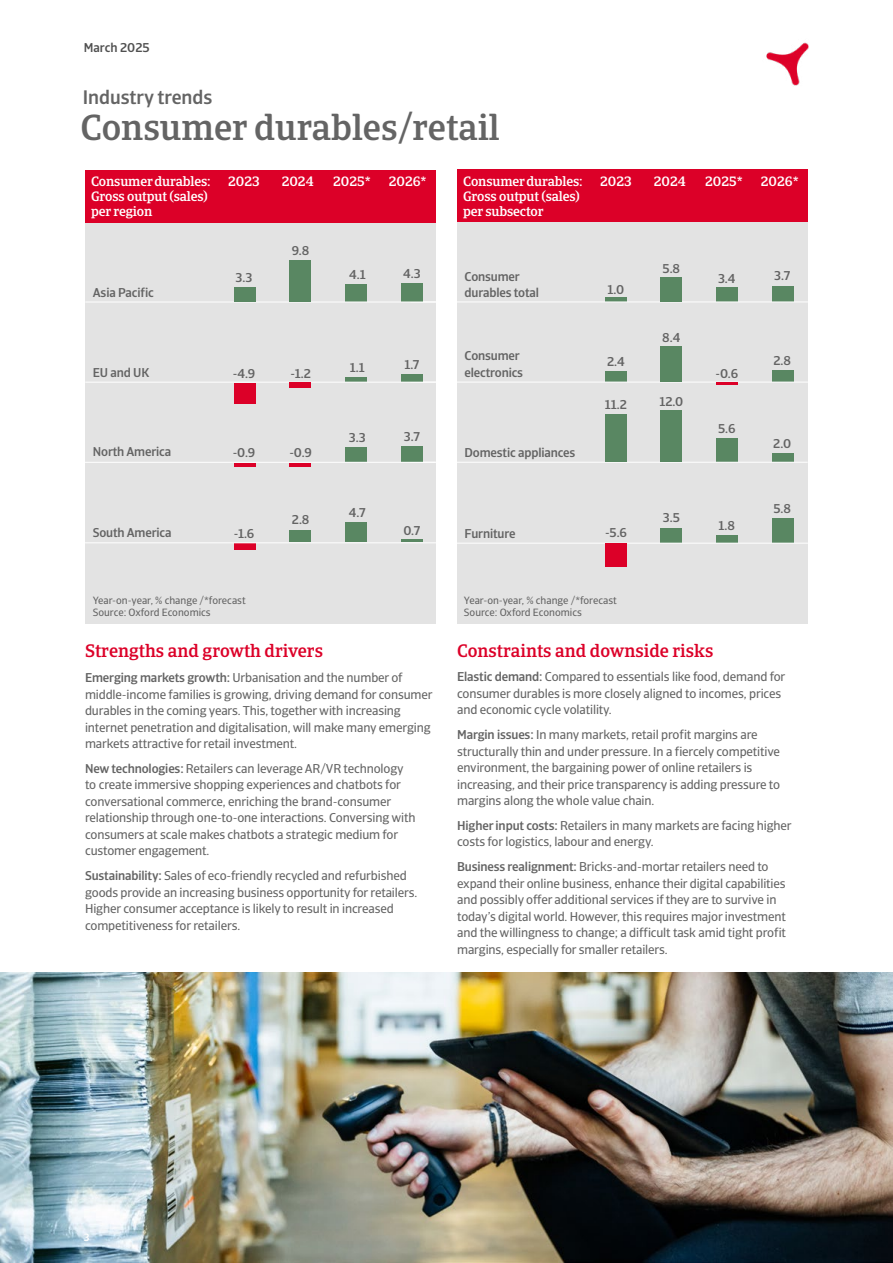
<style>
.page{position:relative;width:893px;height:1263px;background:#fff}
.page>*{position:absolute;margin:0;border:0;box-sizing:border-box;transform-origin:0 0}
.t1{font:500 36px "GCO";color:#646464}
.t2{font:500 19.5px "GCO Sans";color:#646464}
.t3{font:500 18px "GCO";color:#dc0028}
.t4{font:500 13.5px/15px "GCO";letter-spacing:-.01em;color:#fff}
.t5{font:12.75px/16.5px "GCO Sans";letter-spacing:-.01em;color:#646464}
.t6{font:500 12.75px/16.5px "GCO Sans";letter-spacing:-.01em;color:#646464}
.t7{font:500 12.75px "GCO Sans";color:#505050}
.t8{font:10.5px/12.6px "GCO Sans";color:#646464}
.t9{font:500 10.5px "GCO Sans";color:#fff}
.s1{font-weight:500}
</style>
<div class="page">
<img style="left:766px;top:42px;width:43px;height:44px">
<div style="left:85px;top:170px;width:351px;height:453px;background:#e3e3e3"></div>
<img style="left:0;top:973px;width:893px;height:290px">
<div style="left:457px;top:223px;width:351px;height:401px;background:#e3e3e3"></div>
<hr style="left:605px;top:297px;width:21px;height:4px;background:#598762">
<div style="left:717px;top:287px;width:21px;height:14px;background:#598762"></div>
<div style="left:773px;top:286px;width:21px;height:15px;background:#598762"></div>
<div style="left:773px;top:453px;width:21px;height:9px;background:#598762"></div>
<div style="left:717px;top:438px;width:21px;height:24px;background:#598762"></div>
<div style="left:773px;top:518px;width:21px;height:25px;background:#598762"></div>
<div style="left:605px;top:371px;width:21px;height:10px;background:#598762"></div>
<div style="left:773px;top:370px;width:21px;height:12px;background:#598762"></div>
<hr style="left:410px;top:382px;width:398px;height:1px;background:#fff">
<hr style="left:410px;top:462px;width:398px;height:1px;background:#fff">
<hr style="left:410px;top:302px;width:398px;height:1px;background:#fff">
<div style="left:661px;top:346px;width:21px;height:35px;background:#598762"></div>
<div style="left:717px;top:535px;width:21px;height:8px;background:#598762"></div>
<div style="left:605px;top:414px;width:21px;height:48px;background:#598762"></div>
<div style="left:661px;top:277px;width:21px;height:24px;background:#598762"></div>
<div style="left:661px;top:411px;width:21px;height:51px;background:#598762"></div>
<div style="left:661px;top:528px;width:21px;height:15px;background:#598762"></div>
<hr style="left:717px;top:382px;width:21px;height:3px;background:#dc0028">
<hr style="left:454px;top:543px;width:354px;height:1px;background:#fff">
<div style="left:401px;top:374px;width:21px;height:8px;background:#598762"></div>
<div style="left:345px;top:377px;width:21px;height:5px;background:#598762"></div>
<hr style="left:234px;top:463px;width:21px;height:3px;background:#dc0028">
<div style="left:345px;top:448px;width:22px;height:14px;background:#598762"></div>
<div style="left:401px;top:446px;width:21px;height:16px;background:#598762"></div>
<div style="left:345px;top:522px;width:21px;height:20px;background:#598762"></div>
<hr style="left:401px;top:539px;width:21px;height:3px;background:#598762">
<div style="left:345px;top:284px;width:21px;height:18px;background:#598762"></div>
<div style="left:401px;top:283px;width:21px;height:19px;background:#598762"></div>
<hr style="left:85px;top:382px;width:351px;height:1px;background:#fff">
<hr style="left:85px;top:462px;width:351px;height:1px;background:#fff">
<hr style="left:85px;top:302px;width:351px;height:1px;background:#fff">
<div style="left:234px;top:288px;width:21px;height:14px;background:#598762"></div>
<div style="left:234px;top:543px;width:21px;height:7px;background:#dc0028"></div>
<div style="left:85px;top:170px;width:351px;height:53px;background:#dc0028"></div>
<div style="left:234px;top:383px;width:21px;height:20px;background:#dc0028"></div>
<div style="left:290px;top:260px;width:21px;height:42px;background:#598762"></div>
<div style="left:290px;top:383px;width:21px;height:5px;background:#dc0028"></div>
<div style="left:290px;top:530px;width:21px;height:12px;background:#598762"></div>
<hr style="left:85px;top:542px;width:354px;height:1px;background:#fff">
<div style="left:605px;top:543px;width:21px;height:24px;background:#dc0028"></div>
<hr style="left:290px;top:463px;width:21px;height:3px;background:#dc0028">
<div style="left:457px;top:170px;width:351px;height:52px;background:#dc0028"></div>
<p class="t7" style="left:84px;top:40px;width:67px">March 2025</p>
<h2 class="t2" style="left:83px;top:86px;width:131px">Industry trends</h2>
<h1 class="t1" style="left:80px;top:106px;width:421px">Consumer durables/retail</h1>
<p class="t4" style="left:463px;top:174px;width:121px">Consumer durables:<br>Gross output (sales) per subsector</p>
<p class="t4" style="left:600px;top:174px;width:33px">2023</p>
<p class="t4" style="left:654px;top:174px;width:34px">2024</p>
<p class="t4" style="left:705px;top:174px;width:39px">2025*</p>
<p class="t4" style="left:761px;top:174px;width:39px">2026*</p>
<p class="t4" style="left:91px;top:174px;width:121px">Consumer durables:<br>Gross output (sales) per region</p>
<p class="t4" style="left:228px;top:174px;width:33px">2023</p>
<p class="t4" style="left:282px;top:174px;width:34px">2024</p>
<p class="t4" style="left:333px;top:174px;width:39px">2025*</p>
<p class="t4" style="left:389px;top:174px;width:39px">2026*</p>
<p class="t6" style="left:292px;top:243px;width:19px">9.8</p>
<p class="t6" style="left:93px;top:284px;width:63px">Asia Pacific</p>
<p class="t6" style="left:236px;top:270px;width:18px">3.3</p>
<p class="t6" style="left:349px;top:267px;width:18px">4.1</p>
<p class="t6" style="left:403px;top:265px;width:19px">4.3</p>
<p class="t6" style="left:465px;top:268px;width:76px">Consumer durables total</p>
<p class="t6" style="left:607px;top:281px;width:18px">1.0</p>
<p class="t6" style="left:662px;top:260px;width:19px">5.8</p>
<p class="t6" style="left:718px;top:271px;width:19px">3.4</p>
<p class="t6" style="left:774px;top:268px;width:17px">3.7</p>
<p class="t6" style="left:662px;top:330px;width:20px">8.4</p>
<p class="t6" style="left:93px;top:364px;width:58px">EU and UK</p>
<p class="t6" style="left:233px;top:366px;width:24px">-4.9</p>
<p class="t6" style="left:290px;top:366px;width:22px">-1.2</p>
<p class="t6" style="left:350px;top:360px;width:16px">1.1</p>
<p class="t6" style="left:404px;top:357px;width:17px">1.7</p>
<p class="t6" style="left:465px;top:348px;width:60px">Consumer electronics</p>
<p class="t6" style="left:607px;top:354px;width:19px">2.4</p>
<p class="t6" style="left:715px;top:366px;width:24px">-0.6</p>
<p class="t6" style="left:773px;top:352px;width:19px">2.8</p>
<p class="t6" style="left:605px;top:396px;width:24px">11.2</p>
<p class="t6" style="left:659px;top:393px;width:26px">12.0</p>
<p class="t6" style="left:93px;top:443px;width:80px">North America</p>
<p class="t6" style="left:233px;top:445px;width:24px">-0.9</p>
<p class="t6" style="left:289px;top:445px;width:24px">-0.9</p>
<p class="t6" style="left:349px;top:430px;width:18px">3.3</p>
<p class="t6" style="left:404px;top:428px;width:17px">3.7</p>
<p class="t6" style="left:465px;top:445px;width:112px">Domestic appliances</p>
<p class="t6" style="left:718px;top:420px;width:19px">5.6</p>
<p class="t6" style="left:773px;top:435px;width:20px">2.0</p>
<p class="t6" style="left:93px;top:525px;width:80px">South America</p>
<p class="t6" style="left:234px;top:525px;width:22px">-1.6</p>
<p class="t6" style="left:292px;top:512px;width:19px">2.8</p>
<p class="t6" style="left:349px;top:504px;width:18px">4.7</p>
<p class="t6" style="left:403px;top:522px;width:18px">0.7</p>
<p class="t6" style="left:465px;top:525px;width:52px">Furniture</p>
<p class="t6" style="left:605px;top:525px;width:23px">-5.6</p>
<p class="t6" style="left:663px;top:510px;width:18px">3.5</p>
<p class="t6" style="left:718px;top:517px;width:18px">1.8</p>
<p class="t6" style="left:773px;top:501px;width:19px">5.8</p>
<p class="t8" style="left:93px;top:594px;width:154px">Year-on-year, % change /*forecast<br>Source: Oxford Economics</p>
<p class="t8" style="left:464px;top:594px;width:154px">Year-on-year, % change /*forecast<br>Source: Oxford Economics</p>
<h3 class="t3" style="left:85px;top:639px;width:239px">Strengths and growth drivers</h3>
<p class="t5" style="left:85px;top:669px;width:349px"><span class="s1">Emerging markets growth:</span> Urbanisation and the number of middle-income families is growing, driving demand for consumer durables in the coming years. This, together with increasing internet penetration and digitalisation, will make many emerging markets attractive for retail investment.</p>
<p class="t5" style="left:85px;top:760px;width:332px"><span class="s1">New technologies:</span> Retailers can leverage AR/VR technology to create immersive shopping experiences and chatbots for conversational commerce, enriching the brand-consumer relationship through one-to-one interactions. Conversing with consumers at scale makes chatbots a strategic medium for customer engagement.</p>
<p class="t5" style="left:85px;top:867px;width:334px"><span class="s1">Sustainability:</span> Sales of eco-friendly recycled and refurbished goods provide an increasing business opportunity for retailers.<br>Higher consumer acceptance is likely to result in increased competitiveness for retailers.</p>
<h3 class="t3" style="left:457px;top:639px;width:258px">Constraints and downside risks</h3>
<p class="t5" style="left:457px;top:669px;width:330px"><span class="s1">Elastic demand:</span> Compared to essentials like food, demand for consumer durables is more closely aligned to incomes, prices and economic cycle volatility.</p>
<p class="t5" style="left:457px;top:726px;width:325px"><span class="s1">Margin issues:</span> In many markets, retail profit margins are structurally thin and under pressure. In a fiercely competitive environment, the bargaining power of online retailers is increasing, and their price transparency is adding pressure to margins along the whole value chain.</p>
<p class="t5" style="left:457px;top:817px;width:336px"><span class="s1">Higher input costs:</span> Retailers in many markets are facing higher costs for logistics, labour and energy.</p>
<p class="t5" style="left:457px;top:858px;width:330px"><span class="s1">Business realignment:</span> Bricks-and-mortar retailers need to expand their online business, enhance their digital capabilities and possibly offer additional services if they are to survive in today’s digital world. However, this requires major investment and the willingness to change; a difficult task amid tight profit margins, especially for smaller retailers.</p>
<p class="t9" style="left:84px;top:1231px;width:7px">3</p>
</div>
